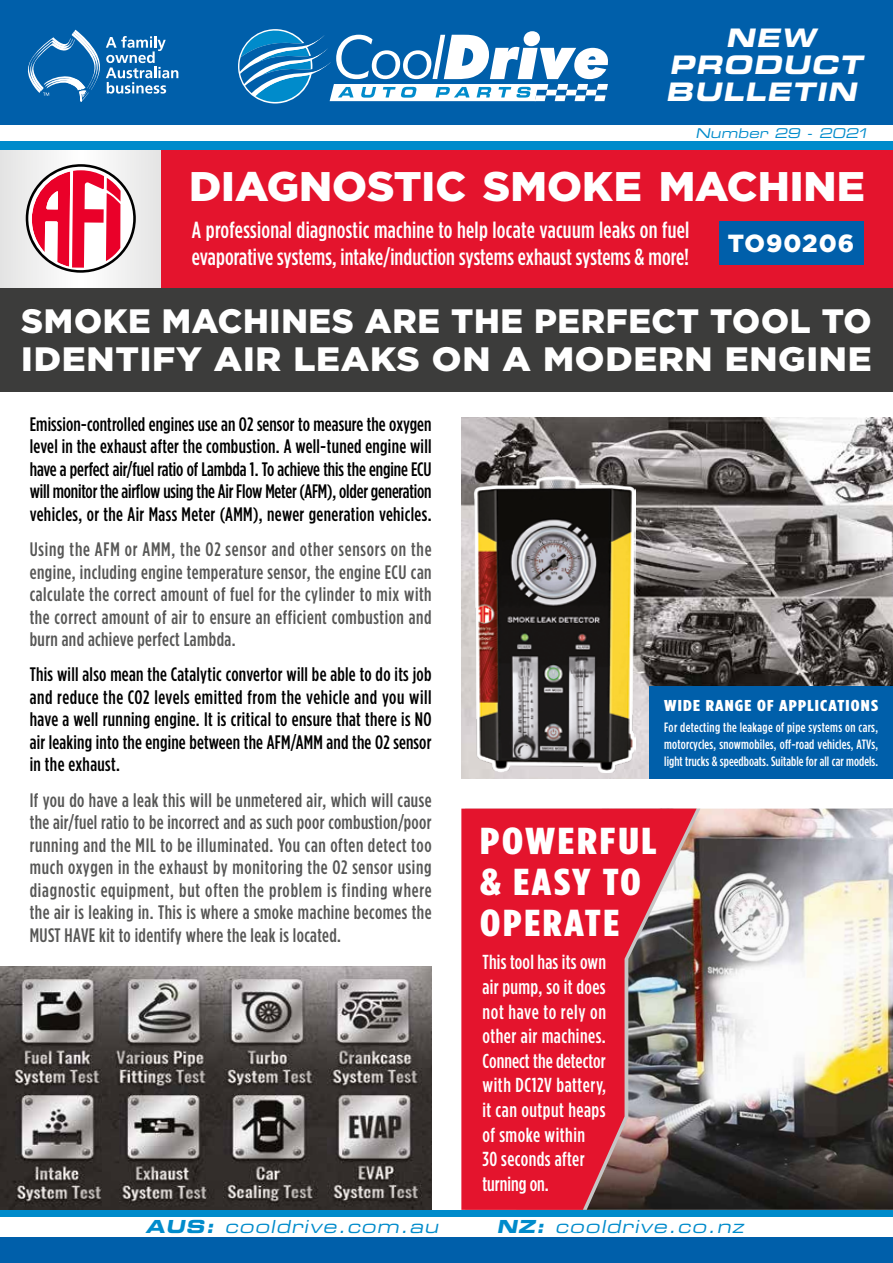
<style>
.page{position:relative;width:893px;height:1263px;background:#fff}
.page>*{position:absolute;margin:0;border:0;box-sizing:border-box;transform-origin:0 0}
.t1{font:900 41.4px "Gotham";color:#fff}
.t2{font:900 37.5px/41.1px "Gotham Condensed";letter-spacing:.06em;color:#fff;scale:1.25 1}
.t3{font:900 33.75px/37.7px "Gotham";letter-spacing:.02em;color:#fff}
.t4{font:italic 25.5px/27px "Eurostile LT Std Bold Ex 2";color:#fff;text-align:center}
.t5{font:900 24.75px "Gotham";letter-spacing:.04em;color:#fff}
.t6{font:500 23.25px/27px "Gotham Condensed";letter-spacing:.005em;color:#fff}
.t7{font:500 20.25px/24.6px "Gotham Condensed";letter-spacing:.02em;color:#fff}
.t8{font:500 19.5px/22.5px "Gotham Condensed";letter-spacing:.02em;color:#575756;text-align:justify}
.t9{font:500 19.5px/22.5px "Gotham Condensed";letter-spacing:.02em;color:#000;text-align:justify}
.t10{font:italic 18px "Eurostile LT Std Ex 2";color:#008bcb}
.t11{font:900 15.75px "Gotham Condensed";letter-spacing:.06em;color:#fff;scale:1.25 1}
.t12{font:500 13.5px/17.2px "Gotham Condensed";letter-spacing:.005em;color:#fff;text-align:justify}
.t13{font:italic 13.5px "Eurostile LT Std Ex 2";color:#008bcb}
.s1{font-family:"Eurostile LT Std Bold Ex 2"}
</style>
<div class="page">
<div style="left:0;top:288px;width:893px;height:104px;background:#3c3c3b"></div>
<div style="left:0;top:150px;width:162px;height:138px;background:linear-gradient(to right,#f1f1f1,#f2f2f1)"></div>
<div style="left:162px;top:150px;width:731px;height:138px;background:#e4142d"></div>
<div style="left:0;top:0;width:893px;height:124px;background:#005faa"></div>
<div style="left:0;top:141px;width:893px;height:9px;background:#008bcb"></div>
<div style="left:0;top:1237px;width:893px;height:26px;background:#005faa"></div>
<div style="left:0;top:1210px;width:893px;height:6px;background:#008bcb"></div>
<svg style="left:239px;top:29px;width:369px;height:75px"></svg>
<svg style="left:28px;top:30px;width:150px;height:72px"></svg>
<svg style="left:25px;top:164px;width:111px;height:109px"></svg>
<img style="left:700px;top:809px;width:193px;height:401px">
<svg style="left:461px;top:809px;width:236px;height:401px;background:#c62d3f"></svg>
<img style="left:461px;top:417px;width:432px;height:362px">
<div style="left:719px;top:222px;width:144px;height:43px;background:#005faa"></div>
<img style="left:0;top:966px;width:432px;height:244px">
<img style="left:473px;top:475px;width:163px;height:297px">
<div style="left:649px;top:687px;width:244px;height:92px;background:#005faa"></div>
<h3 class="t4" style="left:666px;top:24px;width:204px">NEW<br>PRODUCT<br>BULLETIN</h3>
<p class="t13" style="left:695px;top:123px;width:179px">Number 29 - 2021</p>
<h1 class="t1" style="left:189px;top:162px;width:677px">DIAGNOSTIC SMOKE MACHINE</h1>
<p class="t6" style="left:192px;top:216px;width:499px">A professional diagnostic machine to help locate vacuum leaks on fuel evaporative systems, intake/induction systems exhaust systems &amp; more!</p>
<p class="t5" style="left:728px;top:229px;width:128px">TO90206</p>
<h3 class="t3" style="left:21px;top:302px;width:852px">SMOKE MACHINES ARE THE PERFECT TOOL TO<br>IDENTIFY AIR LEAKS ON A MODERN ENGINE</h3>
<p class="t9" style="left:30px;top:412px;width:403px">Emission-controlled engines use an O2 sensor to measure the oxygen level in the exhaust after the combustion. A well-tuned engine will have a perfect air/fuel ratio of Lambda 1. To achieve this the engine ECU will monitor the airflow using the Air Flow Meter (AFM), older generation vehicles, or the Air Mass Meter (AMM), newer generation vehicles.</p>
<p class="t8" style="left:30px;top:537px;width:403px">Using the AFM or AMM, the O2 sensor and other sensors on the engine, including engine temperature sensor, the engine ECU can calculate the correct amount of fuel for the cylinder to mix with the correct amount of air to ensure an efficient combustion and burn and achieve perfect Lambda.</p>
<p class="t9" style="left:30px;top:663px;width:403px">This will also mean the Catalytic convertor will be able to do its job and reduce the CO2 levels emitted from the vehicle and you will have a well running engine. It is critical to ensure that there is NO air leaking into the engine between the AFM/AMM and the O2 sensor in the exhaust.</p>
<p class="t8" style="left:30px;top:788px;width:403px">If you do have a leak this will be unmetered air, which will cause the air/fuel ratio to be incorrect and as such poor combustion/poor running and the MIL to be illuminated. You can often detect too much oxygen in the exhaust by monitoring the O2 sensor using diagnostic equipment, but often the problem is finding where the air is leaking in. This is where a smoke machine becomes the MUST HAVE kit to identify where the leak is located.</p>
<p class="t11" style="left:664px;top:696px;width:173px">WIDE RANGE OF APPLICATIONS</p>
<p class="t12" style="left:664px;top:718px;width:215px">For detecting the leakage of pipe systems on cars, motorcycles, snowmobiles, off-road vehicles, ATVs, light trucks &amp; speedboats. Suitable for all car models.</p>
<h2 class="t2" style="left:480px;top:820px;width:143px">POWERFUL &amp; EASY TO<br>OPERATE</h2>
<p class="t7" style="left:482px;top:949px;width:125px">This tool has its own air pump, so it does not have to rely on other air machines.<br>Connect the detector with DC12V battery, it can output heaps of smoke within<br>30 seconds after turning on.</p>
<p class="t10" style="left:145px;top:1215px;width:299px"><span class="s1">AUS:</span> cooldrive.com.au</p>
<p class="t10" style="left:497px;top:1215px;width:253px"><span class="s1">NZ:</span> cooldrive.co.nz</p>
</div>
